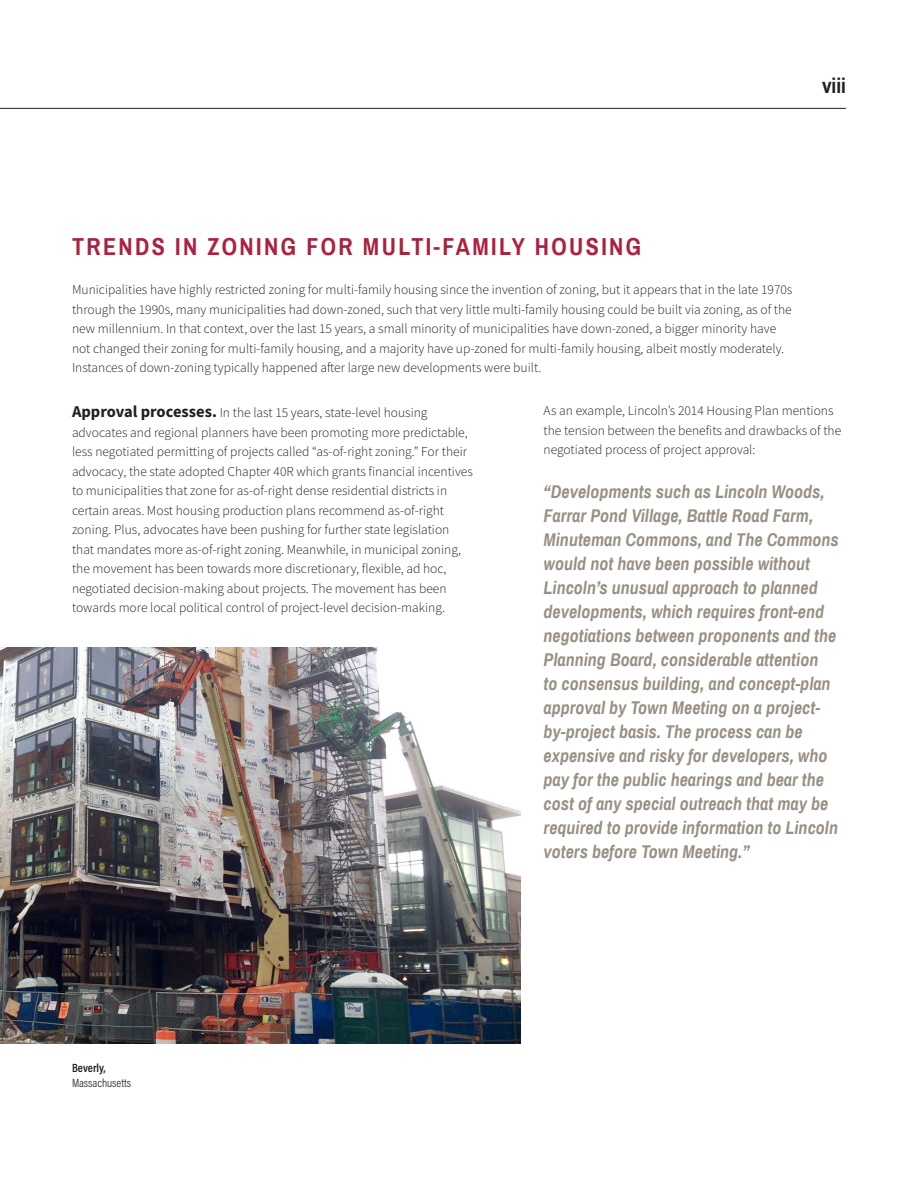
<style>
.page{position:relative;width:918px;height:1188px;background:#fff}
.page>*{position:absolute;margin:0;border:0;box-sizing:border-box;transform-origin:0 0}
.Heading_1{font:700 24px "Archivo Narrow";letter-spacing:.1em;color:#ad203e}
.t1{font:700 21px "Archivo Narrow";color:#231f20}
.Body{font:italic 700 18px/24px "Archivo Narrow";color:#989083}
.Body-2{font:300 13.5px/19.5px "Source Sans Pro";color:#231f20}
.t2{font:300 12px "Acumin Pro Cond";color:#231f20}
.t3{font:600 12px "Acumin Pro Cond";color:#231f20}
.s1{font-weight:700;font-size:16.5px}
</style>
<div class="page">
<hr style="left:0;top:108px;width:846px;height:1px;background:#231f20">
<img style="left:0;top:647px;width:520px;height:397px">
<h2 class="t1" style="left:822px;top:73px;width:25px">viii</h2>
<p class="Heading_1" style="left:72px;top:232px;width:571px">TRENDS IN ZONING FOR MULTI-FAMILY HOUSING</p>
<p class="Body-2" style="left:72px;top:280px;width:722px">Municipalities have highly restricted zoning for multi-family housing since the invention of zoning, but it appears that in the late 1970s through the 1990s, many municipalities had down-zoned, such that very little multi-family housing could be built via zoning, as of the new millennium. In that context, over the last 15 years, a small minority of municipalities have down-zoned, a bigger minority have not changed their zoning for multi-family housing, and a majority have up-zoned for multi-family housing, albeit mostly moderately.<br>Instances of down-zoning typically happened after large new developments were built.</p>
<p class="Body-2" style="left:72px;top:403px;width:402px"><span class="s1">Approval processes.</span> In the last 15 years, state-level housing advocates and regional planners have been promoting more predictable, less negotiated permitting of projects called “as-of-right zoning.” For their advocacy, the state adopted Chapter 40R which grants financial incentives to municipalities that zone for as-of-right dense residential districts in certain areas. Most housing production plans recommend as-of-right zoning. Plus, advocates have been pushing for further state legislation that mandates more as-of-right zoning. Meanwhile, in municipal zoning, the movement has been towards more discretionary, flexible, ad hoc, negotiated decision-making about projects. The movement has been towards more local political control of project-level decision-making.</p>
<p class="Body-2" style="left:544px;top:401px;width:299px">As an example, Lincoln’s 2014 Housing Plan mentions the tension between the benefits and drawbacks of the negotiated process of project approval:</p>
<p class="Body" style="left:544px;top:479px;width:297px">“Developments such as Lincoln Woods, Farrar Pond Village, Battle Road Farm, Minuteman Commons, and The Commons would not have been possible without Lincoln’s unusual approach to planned developments, which requires front-end negotiations between proponents and the Planning Board, considerable attention<br>to consensus building, and concept-plan approval by Town Meeting on a project&shy;by-project basis. The process can be expensive and risky for developers, who pay for the public hearings and bear the cost of any special outreach that may be required to provide information to Lincoln voters before Town Meeting.”</p>
<p class="t3" style="left:72px;top:1060px;width:35px">Beverly,</p>
<p class="t2" style="left:72px;top:1075px;width:61px">Massachusetts</p>
</div>
